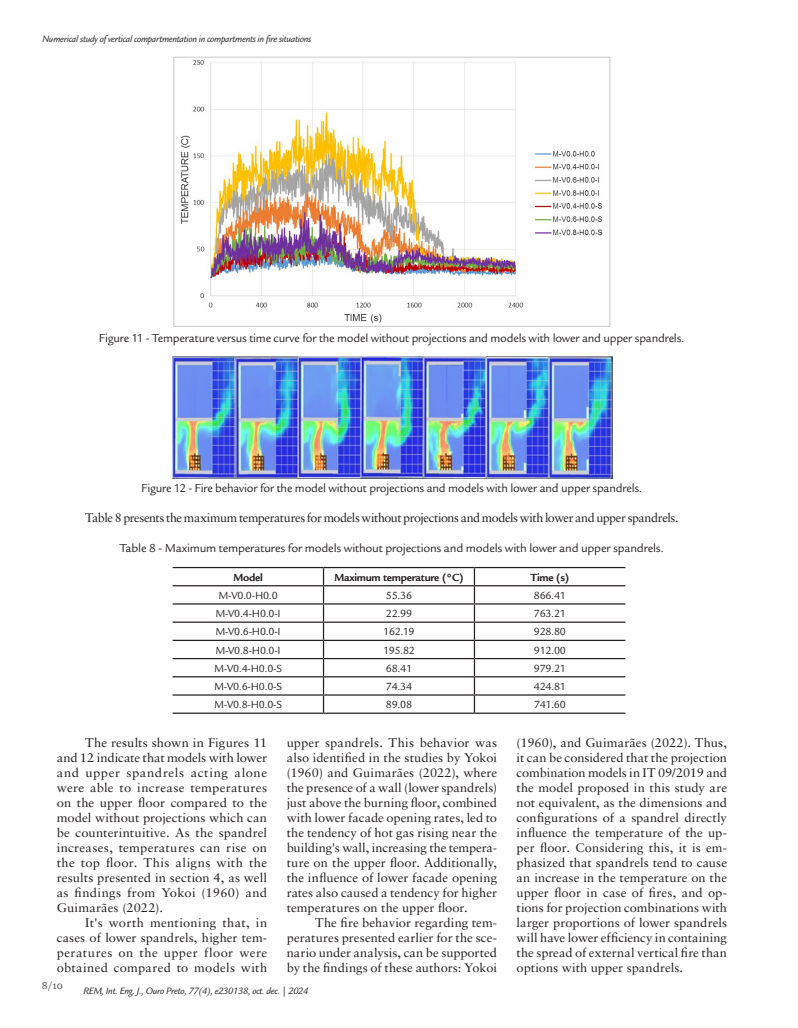
<style>
.page{position:relative;width:798px;height:1028px;background:#fff}
.page>*{position:absolute;margin:0;border:0;box-sizing:border-box;transform-origin:0 0}
.Texto_-_EN{font:12.5px/15px "Sabon LT Std";color:#231f20;text-align:justify}
.Texto_-_EN-2{font:12.5px/15px "Sabon LT Std";color:#231f20;text-align:justify;scale:1.04 1}
.Legenda{font:12.5px "Legacy Sans";letter-spacing:-.02em;color:#231f20}
.Texto_-_EN-3{font:12.5px "Sabon LT Std";letter-spacing:-.035em;color:#231f20}
.Tabela{font:11.25px "Legacy Sans";letter-spacing:-.025em;color:#231f20}
.Tabela-2{font:700 11.25px "Legacy Sans";letter-spacing:-.025em;color:#231f20}
.t1{font:italic 10px "Legacy Sans";letter-spacing:-.025em;color:#231f20}
.t2{font:10px "Georgia";color:#57585a}
</style>
<div class="page">
<img style="left:181px;top:59px;width:422px;height:264px">
<img style="left:172px;top:357px;width:440px;height:121px">
<hr style="left:172px;top:567px;width:151px;height:1px;background:#231f20">
<hr style="left:323px;top:567px;width:151px;height:1px;background:#231f20">
<hr style="left:474px;top:567px;width:151px;height:1px;background:#231f20">
<hr style="left:172px;top:585px;width:151px;height:1px;background:#231f20">
<hr style="left:323px;top:585px;width:151px;height:1px;background:#231f20">
<hr style="left:474px;top:585px;width:151px;height:1px;background:#231f20">
<hr style="left:172px;top:603px;width:151px;height:1px;background:#231f20">
<hr style="left:323px;top:603px;width:151px;height:1px;background:#231f20">
<hr style="left:474px;top:603px;width:151px;height:1px;background:#231f20">
<hr style="left:172px;top:621px;width:151px;height:2px;background:#231f20">
<hr style="left:323px;top:621px;width:151px;height:2px;background:#231f20">
<hr style="left:474px;top:621px;width:151px;height:2px;background:#231f20">
<hr style="left:172px;top:639px;width:151px;height:2px;background:#231f20">
<hr style="left:323px;top:639px;width:151px;height:2px;background:#231f20">
<hr style="left:474px;top:639px;width:151px;height:2px;background:#231f20">
<hr style="left:172px;top:658px;width:151px;height:1px;background:#231f20">
<hr style="left:323px;top:658px;width:151px;height:1px;background:#231f20">
<hr style="left:474px;top:658px;width:151px;height:1px;background:#231f20">
<hr style="left:172px;top:676px;width:151px;height:1px;background:#231f20">
<hr style="left:323px;top:676px;width:151px;height:1px;background:#231f20">
<hr style="left:474px;top:676px;width:151px;height:1px;background:#231f20">
<hr style="left:172px;top:694px;width:151px;height:1px;background:#231f20">
<hr style="left:323px;top:694px;width:151px;height:1px;background:#231f20">
<svg style="left:323px;top:568px;width:1px;height:144px"></svg>
<hr style="left:474px;top:694px;width:151px;height:1px;background:#231f20">
<svg style="left:473px;top:568px;width:2px;height:144px"></svg>
<hr style="left:172px;top:712px;width:151px;height:2px;background:#231f20">
<hr style="left:323px;top:712px;width:151px;height:2px;background:#231f20">
<hr style="left:474px;top:712px;width:151px;height:2px;background:#231f20">
<p class="t1" style="left:43px;top:34px;width:270px">Numerical study of vertical compartmentation in compartments in fire situations</p>
<p class="Legenda" style="left:99px;top:331px;width:586px">Figure 11 - Temperature versus time curve for the model without projections and models with lower and upper spandrels.</p>
<p class="Legenda" style="left:141px;top:481px;width:502px">Figure 12 - Fire behavior for the model without projections and models with lower and upper spandrels.</p>
<p class="Texto_-_EN-3" style="left:85px;top:510px;width:594px">Table 8 presents the maximum temperatures for models without projections and models with lower and upper spandrels.</p>
<p class="Legenda" style="left:120px;top:541px;width:545px">Table 8 - Maximum temperatures for models without projections and models with lower and upper spandrels.</p>
<p class="Tabela-2" style="left:233px;top:570px;width:31px">Model</p>
<p class="Tabela-2" style="left:334px;top:570px;width:130px">Maximum temperature (°C)</p>
<p class="Tabela-2" style="left:530px;top:570px;width:40px">Time (s)</p>
<p class="Tabela" style="left:218px;top:589px;width:61px">M-V0.0-H0.0</p>
<p class="Tabela" style="left:386px;top:589px;width:28px">55.36</p>
<p class="Tabela" style="left:533px;top:589px;width:33px">866.41</p>
<p class="Tabela" style="left:215px;top:607px;width:67px">M-V0.4-H0.0-I</p>
<p class="Tabela" style="left:386px;top:607px;width:28px">22.99</p>
<p class="Tabela" style="left:533px;top:607px;width:33px">763.21</p>
<p class="Tabela" style="left:215px;top:625px;width:67px">M-V0.6-H0.0-I</p>
<p class="Tabela" style="left:383px;top:625px;width:33px">162.19</p>
<p class="Tabela" style="left:533px;top:625px;width:33px">928.80</p>
<p class="Tabela" style="left:215px;top:643px;width:67px">M-V0.8-H0.0-I</p>
<p class="Tabela" style="left:383px;top:643px;width:33px">195.82</p>
<p class="Tabela" style="left:533px;top:643px;width:33px">912.00</p>
<p class="Tabela" style="left:214px;top:662px;width:69px">M-V0.4-H0.0-S</p>
<p class="Tabela" style="left:386px;top:662px;width:28px">68.41</p>
<p class="Tabela" style="left:533px;top:662px;width:33px">979.21</p>
<p class="Tabela" style="left:214px;top:680px;width:69px">M-V0.6-H0.0-S</p>
<p class="Tabela" style="left:386px;top:680px;width:28px">74.34</p>
<p class="Tabela" style="left:533px;top:680px;width:33px">424.81</p>
<p class="Tabela" style="left:214px;top:698px;width:69px">M-V0.8-H0.0-S</p>
<p class="Tabela" style="left:386px;top:698px;width:28px">89.08</p>
<p class="Tabela" style="left:534px;top:698px;width:33px">741.60</p>
<p class="Texto_-_EN-2" style="left:57px;top:735px;width:204px;text-indent:28px">The results shown in Figures 11 and 12 indicate that models with lower and upper spandrels acting alone were able to increase temperatures on the upper floor compared to the model without projections which can be counterintuitive. As the spandrel increases, temperatures can rise on the top floor. This aligns with the results presented in section 4, as well as findings from Yokoi (1960) and Guimarães (2022).</p>
<p class="Texto_-_EN" style="left:57px;top:915px;width:212px;text-indent:28px">It's worth mentioning that, in cases of lower spandrels, higher tem&shy;peratures on the upper floor were obtained compared to models with</p>
<p class="Texto_-_EN" style="left:286px;top:735px;width:212px">upper spandrels. This behavior was also identified in the studies by Yokoi (1960) and Guimarães (2022), where the presence of a wall (lower spandrels) just above the burning floor, combined with lower facade opening rates, led to the tendency of hot gas rising near the building's wall, increasing the tempera&shy;ture on the upper floor. Additionally, the influence of lower facade opening rates also caused a tendency for higher temperatures on the upper floor.</p>
<p class="Texto_-_EN" style="left:286px;top:915px;width:212px;text-indent:28px">The fire behavior regarding tem&shy;peratures presented earlier for the sce&shy;nario under analysis, can be supported by the findings of these authors: Yokoi</p>
<p class="t2" style="left:42px;top:979px;width:23px">8/10</p>
<p class="t1" style="left:83px;top:985px;width:226px">REM, Int. Eng. J., Ouro Preto, 77(4), e230138, oct. dec. | 2024</p>
<p class="Texto_-_EN" style="left:516px;top:735px;width:212px">(1960), and Guimarães (2022). Thus, it can be considered that the projection combination models in IT 09/2019 and the model proposed in this study are not equivalent, as the dimensions and configurations of a spandrel directly influence the temperature of the up&shy;per floor. Considering this, it is em&shy;phasized that spandrels tend to cause an increase in the temperature on the upper floor in case of fires, and op&shy;tions for projection combinations with larger proportions of lower spandrels will have lower efficiency in containing the spread of external vertical fire than options with upper spandrels.</p>
</div>
